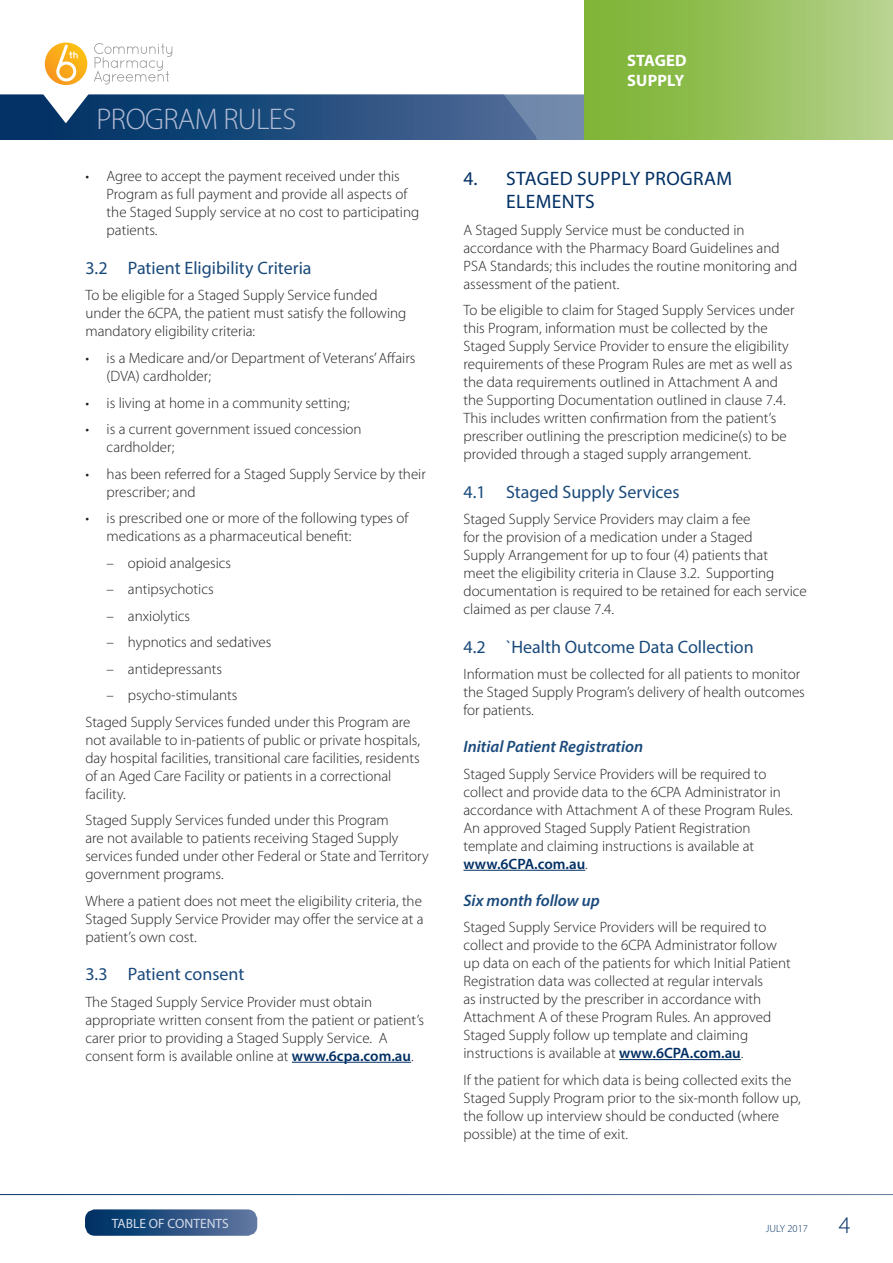
<style>
.page{position:relative;width:893px;height:1263px;background:#fff}
.page>*{position:absolute;margin:0;border:0;box-sizing:border-box;transform-origin:0 0}
.t1{font:300 30px "Myriad Pro";letter-spacing:-.02em;color:#b3bcd4}
.t2{font:300 24px "Myriad Pro";color:#002f64}
.t3{font:19.5px/23.4px "Myriad Pro";letter-spacing:.02em;color:#002f64}
.t4{font:18px "Myriad Pro";color:#1a4a7b}
.t5{font:italic 600 16.5px "Myriad Pro";color:#1a4a7b}
.t6{font:700 16.5px/19.8px "Myriad Pro";letter-spacing:.01em;color:#fff}
.t7{font:300 15px/18px "Myriad Pro";color:#231f20}
.t8{font:13.5px "Myriad Pro";color:#d6dce9}
.t9{font:300 10.5px "Myriad Pro";color:#002f64}
.s1{font-weight:600;color:#002f64}
</style>
<div class="page">
<svg style="left:0;top:95px;width:559px;height:45px"></svg>
<div style="left:585px;top:0;width:308px;height:213px;background:linear-gradient(to right,#7ab22e,#b6d18d)"></div>
<svg style="left:43px;top:94px;width:46px;height:29px"></svg>
<div style="left:0;top:140px;width:893px;height:87px;background:#fff"></div>
<svg style="left:94px;top:43px;width:78px;height:41px"></svg>
<svg style="left:45px;top:43px;width:42px;height:42px"></svg>
<svg style="left:56px;top:45px;width:22px;height:36px"></svg>
<svg style="left:89px;top:1213px;width:164px;height:19px"></svg>
<div style="left:85px;top:1209px;width:172px;height:27px;border:3px solid #fff;border-radius:9px"></div>
<hr style="left:292px;top:1062px;width:119px;height:1px;background:#002f64">
<hr style="left:463px;top:870px;width:122px;height:1px;background:#002f64">
<hr style="left:619px;top:1059px;width:122px;height:1px;background:#002f64">
<h1 class="t1" style="left:96px;top:102px;width:201px">PROGRAM RULES</h1>
<p class="t7" style="left:107px;top:168px;width:314px;text-indent:-21px">• Agree to accept the payment received under this Program as full payment and provide all aspects of the Staged Supply service at no cost to participating patients.</p>
<p class="t4" style="left:85px;top:257px;width:228px">3.2 Patient Eligibility Criteria</p>
<p class="t7" style="left:85px;top:287px;width:322px">To be eligible for a Staged Supply Service funded under the 6CPA, the patient must satisfy the following mandatory eligibility criteria:</p>
<p class="t7" style="left:107px;top:349px;width:310px;text-indent:-21px">• is a Medicare and/or Department of Veterans’Affairs (DVA) cardholder;</p>
<p class="t7" style="left:85px;top:394px;width:266px">• is living at home in a community setting;</p>
<p class="t7" style="left:107px;top:420px;width:256px;text-indent:-21px">• is a current government issued concession cardholder;</p>
<p class="t7" style="left:107px;top:465px;width:321px;text-indent:-21px">• has been referred for a Staged Supply Service by their prescriber; and</p>
<p class="t7" style="left:107px;top:509px;width:303px;text-indent:-21px">• is prescribed one or more of the following types of medications as a pharmaceutical benefit:</p>
<p class="t7" style="left:107px;top:554px;width:126px">– opioid analgesics</p>
<p class="t7" style="left:107px;top:580px;width:109px">– antipsychotics</p>
<p class="t7" style="left:107px;top:607px;width:85px">– anxiolytics</p>
<p class="t7" style="left:107px;top:633px;width:166px">– hypnotics and sedatives</p>
<p class="t7" style="left:107px;top:660px;width:117px">– antidepressants</p>
<p class="t7" style="left:85px;top:682px;width:327px;line-height:26.5px;text-indent:21px">– psycho-stimulants<br>Staged Supply Services funded under this Program are</p>
<p class="t7" style="left:85px;top:731px;width:336px">not available to in-patients of public or private hospitals, day hospital facilities, transitional care facilities, residents of an Aged Care Facility or patients in a correctional facility.</p>
<p class="t7" style="left:85px;top:811px;width:345px">Staged Supply Services funded under this Program<br>are not available to patients receiving Staged Supply services funded under other Federal or State and Territory government programs.</p>
<p class="t7" style="left:85px;top:892px;width:340px;text-align:justify">Where a patient does not meet the eligibility criteria, the Staged Supply Service Provider may offer the service at a patient’s own cost.</p>
<p class="t4" style="left:85px;top:963px;width:160px">3.3 Patient consent</p>
<p class="t7" style="left:85px;top:993px;width:340px">The Staged Supply Service Provider must obtain appropriate written consent from the patient or patient’s carer prior to providing a Staged Supply Service. A consent form is available online at <span class="s1">www.6cpa.com.au</span>.</p>
<p class="t6" style="left:627px;top:50px;width:61px">STAGED<br>SUPPLY</p>
<h3 class="t3" style="left:506px;top:166px;width:227px;text-indent:-43px">4. STAGED SUPPLY PROGRAM<br>ELEMENTS</h3>
<p class="t7" style="left:463px;top:221px;width:335px">A Staged Supply Service must be conducted in accordance with the Pharmacy Board Guidelines and PSA Standards; this includes the routine monitoring and assessment of the patient.</p>
<p class="t7" style="left:463px;top:301px;width:333px">To be eligible to claim for Staged Supply Services under this Program, information must be collected by the Staged Supply Service Provider to ensure the eligibility requirements of these Program Rules are met as well as the data requirements outlined in Attachment A and the Supporting Documentation outlined in clause 7.4.<br>This includes written confirmation from the patient’s prescriber outlining the prescription medicine(s) to be provided through a staged supply arrangement.</p>
<p class="t4" style="left:463px;top:481px;width:218px">4.1 Staged Supply Services</p>
<p class="t7" style="left:463px;top:510px;width:345px">Staged Supply Service Providers may claim a fee<br>for the provision of a medication under a Staged<br>Supply Arrangement for up to four (4) patients that<br>meet the eligibility criteria in Clause 3.2. Supporting documentation is required to be retained for each service claimed as per clause 7.4.</p>
<p class="t4" style="left:463px;top:636px;width:292px">4.2 `Health Outcome Data Collection</p>
<p class="t7" style="left:463px;top:666px;width:343px">Information must be collected for all patients to monitor the Staged Supply Program’s delivery of health outcomes for patients.</p>
<p class="t5" style="left:463px;top:736px;width:181px">Initial Patient Registration</p>
<p class="t7" style="left:463px;top:765px;width:331px">Staged Supply Service Providers will be required to collect and provide data to the 6CPA Administrator in accordance with Attachment A of these Program Rules.<br>An approved Staged Supply Patient Registration template and claiming instructions is available at <span class="s1">www.6CPA.com.au</span>.</p>
<p class="t5" style="left:463px;top:889px;width:138px">Six month follow up</p>
<p class="t7" style="left:463px;top:918px;width:329px">Staged Supply Service Providers will be required to collect and provide to the 6CPA Administrator follow up data on each of the patients for which Initial Patient Registration data was collected at regular intervals<br>as instructed by the prescriber in accordance with Attachment A of these Program Rules. An approved Staged Supply follow up template and claiming instructions is available at <span class="s1">www.6CPA.com.au</span>.</p>
<p class="t7" style="left:463px;top:1071px;width:339px">If the patient for which data is being collected exits the Staged Supply Program prior to the six-month follow up, the follow up interview should be conducted (where possible) at the time of exit.</p>
<p class="t8" style="left:112px;top:1215px;width:119px">TABLE OF CONTENTS</p>
<h2 class="t2" style="left:839px;top:1212px;width:13px">4</h2>
<p class="t9" style="left:766px;top:1223px;width:44px">JULY 2017</p>
</div>
